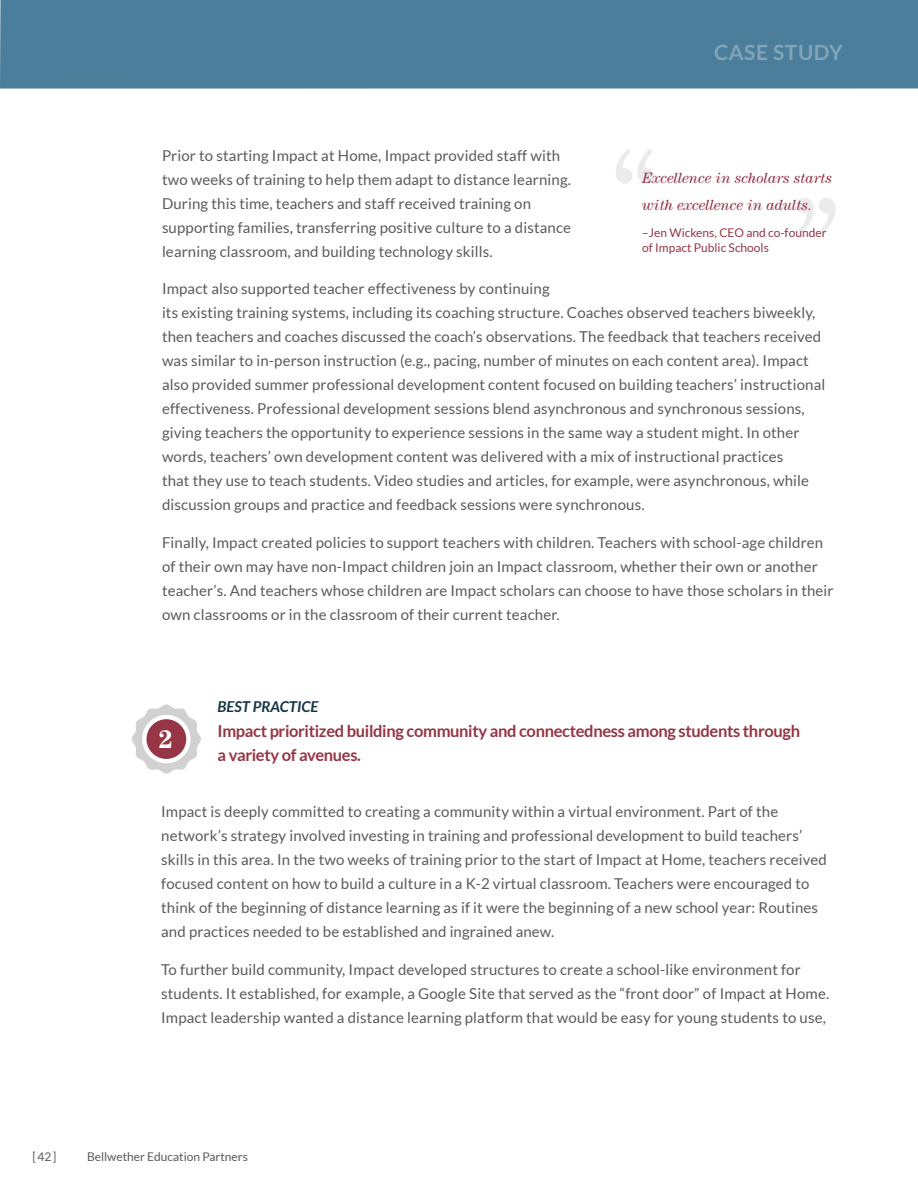
<style>
.page{position:relative;width:918px;height:1188px;background:#fff}
.page>*{position:absolute;margin:0;border:0;box-sizing:border-box;transform-origin:0 0}
.Pullquote{font:700 25.5px "Century Std";color:#fff}
.t1{font:700 21px "Lato";letter-spacing:.025em;color:#81a5b8}
.Header_2{font:700 16.5px/24px "Lato";letter-spacing:-.02em;color:#953545}
.Body_Copy{font:15px/24px "Lato";letter-spacing:.01em;color:#5a5a5a}
.Pullquote-2{font:italic 15px/27px "Century Std";color:#953545}
.Body_Copy-2{font:italic 700 15px "Lato";color:#143544}
.Pullquote-3{font:12px/15px "Lato";color:#953545}
.t2{font:12px "Lato";color:#5a5a5a}
</style>
<div class="page">
<div style="left:0;top:0;width:918px;height:89px;background:#4b7e9a"></div>
<svg style="left:132px;top:704px;width:69px;height:70px"></svg>
<div style="left:147px;top:720px;width:38px;height:38px;background:#953545;border-radius:50%"></div>
<svg style="left:797px;top:198px;width:39px;height:35px"></svg>
<svg style="left:616px;top:149px;width:38px;height:35px"></svg>
<h2 class="t1" style="left:714px;top:40px;width:130px">CASE STUDY</h2>
<p class="Body_Copy" style="left:162px;top:143px;width:411px">Prior to starting Impact at Home, Impact provided staff with two weeks of training to help them adapt to distance learning.<br>During this time, teachers and staff received training on supporting families, transferring positive culture to a distance learning classroom, and building technology skills.</p>
<p class="Body_Copy" style="left:162px;top:277px;width:665px">Impact also supported teacher effectiveness by continuing<br>its existing training systems, including its coaching structure. Coaches observed teachers biweekly, then teachers and coaches discussed the coach’s observations. The feedback that teachers received was similar to in-person instruction (e.g., pacing, number of minutes on each content area). Impact also provided summer professional development content focused on building teachers’ instructional effectiveness. Professional development sessions blend asynchronous and synchronous sessions, giving teachers the opportunity to experience sessions in the same way a student might. In other words, teachers’ own development content was delivered with a mix of instructional practices<br>that they use to teach students. Video studies and articles, for example, were asynchronous, while discussion groups and practice and feedback sessions were synchronous.</p>
<p class="Body_Copy" style="left:162px;top:530px;width:673px">Finally, Impact created policies to support teachers with children. Teachers with school-age children of their own may have non-Impact children join an Impact classroom, whether their own or another teacher’s. And teachers whose children are Impact scholars can choose to have those scholars in their own classrooms or in the classroom of their current teacher.</p>
<p class="Pullquote-2" style="left:642px;top:164px;width:191px">Excellence in scholars starts with excellence in adults.</p>
<p class="Pullquote-3" style="left:642px;top:225px;width:186px">–Jen Wickens, CEO and co-founder of Impact Public Schools</p>
<p class="Body_Copy-2" style="left:218px;top:698px;width:102px">BEST PRACTICE</p>
<p class="Pullquote" style="left:158px;top:724px;width:16px">2</p>
<p class="Header_2" style="left:218px;top:719px;width:584px">Impact prioritized building community and connectedness among students through a variety of avenues.</p>
<p class="Body_Copy" style="left:161px;top:800px;width:667px">Impact is deeply committed to creating a community within a virtual environment. Part of the network’s strategy involved investing in training and professional development to build teachers’ skills in this area. In the two weeks of training prior to the start of Impact at Home, teachers received focused content on how to build a culture in a K-2 virtual classroom. Teachers were encouraged to think of the beginning of distance learning as if it were the beginning of a new school year: Routines and practices needed to be established and ingrained anew.</p>
<p class="Body_Copy" style="left:161px;top:957px;width:669px">To further build community, Impact developed structures to create a school-like environment for students. It established, for example, a Google Site that served as the “front door” of Impact at Home.<br>Impact leadership wanted a distance learning platform that would be easy for young students to use,</p>
<p class="t2" style="left:32px;top:1150px;width:26px">[42]</p>
<p class="t2" style="left:87px;top:1150px;width:162px">Bellwether Education Partners</p>
</div>
